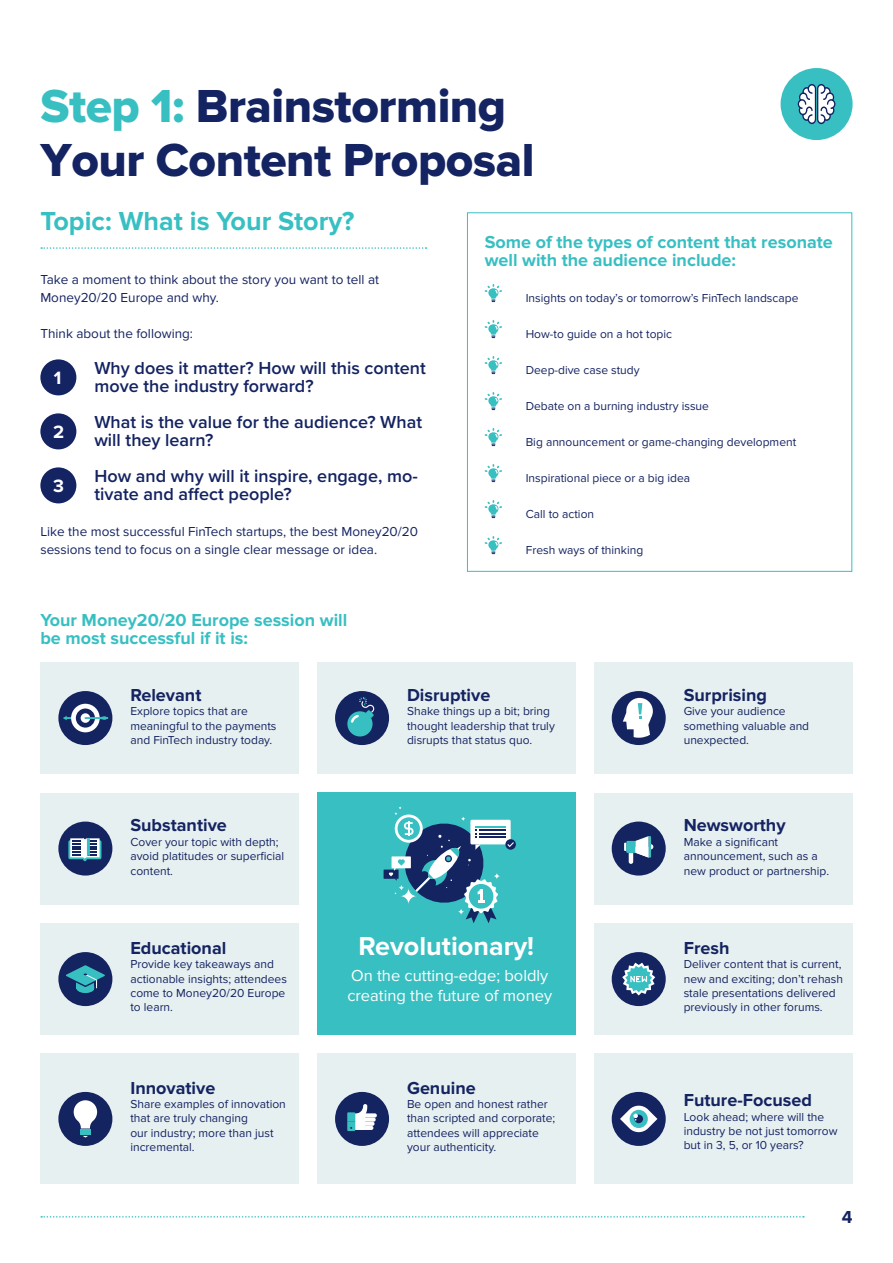
<style>
.page{position:relative;width:893px;height:1263px;background:#fff}
.page>*{position:absolute;margin:0;border:0;box-sizing:border-box;transform-origin:0 0}
.t1{font:48px/54px "Proxima Nova Extrabld";letter-spacing:-.01em;color:#142361}
.t2{font:700 27px "Proxima Nova";color:#38bfc2}
.t3{font:700 27px "Proxima Nova";color:#fff}
.t4{font:700 18.45px "Proxima Nova";color:#fff}
.t5{font:600 18px/18px "Proxima Nova";color:#142361}
.t6{font:700 18px/18px "Proxima Nova";color:#38bfc2}
.t7{font:700 18px "Proxima Nova";color:#142361}
.t8{font:700 18px "Proxima Nova";color:#142461}
.t9{font:16.5px/19.8px "Proxima Nova";color:#fff}
.t10{font:13.5px/18px "Proxima Nova";color:#142361}
.t11{font:12px/14.4px "Proxima Nova";color:#142361}
.s1{color:#38bfc2}
</style>
<div class="page">
<div style="left:467px;top:212px;width:385px;height:360px;border:1px solid #38bfc2"></div>
<div style="left:317px;top:662px;width:259px;height:112px;background:#e7f0f1"></div>
<div style="left:40px;top:662px;width:259px;height:112px;background:#e7f0f1"></div>
<div style="left:40px;top:793px;width:259px;height:111px;background:#e7f0f1"></div>
<div style="left:40px;top:923px;width:259px;height:112px;background:#e7f0f1"></div>
<div style="left:40px;top:1054px;width:259px;height:130px;background:#e7f0f1"></div>
<div style="left:317px;top:1054px;width:259px;height:130px;background:#e7f0f1"></div>
<div style="left:594px;top:662px;width:258px;height:112px;background:#e7f0f1"></div>
<div style="left:594px;top:793px;width:258px;height:111px;background:#e7f0f1"></div>
<div style="left:594px;top:923px;width:258px;height:112px;background:#e7f0f1"></div>
<div style="left:594px;top:1054px;width:258px;height:130px;background:#e7f0f1"></div>
<svg style="left:485px;top:284px;width:17px;height:18px"></svg>
<svg style="left:485px;top:428px;width:17px;height:18px"></svg>
<svg style="left:485px;top:320px;width:17px;height:18px"></svg>
<svg style="left:485px;top:464px;width:17px;height:18px"></svg>
<svg style="left:485px;top:356px;width:17px;height:18px"></svg>
<svg style="left:485px;top:500px;width:17px;height:18px"></svg>
<svg style="left:485px;top:392px;width:17px;height:18px"></svg>
<svg style="left:485px;top:536px;width:17px;height:18px"></svg>
<div style="left:317px;top:793px;width:259px;height:242px;background:#38bfc2"></div>
<svg style="left:41px;top:247px;width:386px;height:2px"></svg>
<div style="left:40px;top:359px;width:36px;height:36px;background:#142361;border-radius:50%"></div>
<div style="left:40px;top:413px;width:36px;height:36px;background:#142361;border-radius:50%"></div>
<div style="left:40px;top:467px;width:36px;height:36px;background:#142361;border-radius:50%"></div>
<div style="left:58px;top:691px;width:54px;height:54px;background:#142461;border-radius:50%"></div>
<div style="left:71px;top:704px;width:29px;height:28px;background:#fff;border-radius:50%"></div>
<svg style="left:76px;top:708px;width:19px;height:20px"></svg>
<div style="left:81px;top:713px;width:9px;height:10px;background:#fff;border-radius:50%"></div>
<svg style="left:63px;top:716px;width:45px;height:4px"></svg>
<div style="left:58px;top:821px;width:54px;height:54px;background:#142461;border-radius:50%"></div>
<svg style="left:68px;top:838px;width:33px;height:23px"></svg>
<div style="left:58px;top:952px;width:54px;height:54px;background:#142461;border-radius:50%"></div>
<svg style="left:66px;top:965px;width:39px;height:28px"></svg>
<div style="left:58px;top:1092px;width:54px;height:54px;background:#142461;border-radius:50%"></div>
<svg style="left:74px;top:1100px;width:23px;height:37px"></svg>
<div style="left:335px;top:691px;width:54px;height:54px;background:#142461;border-radius:50%"></div>
<div style="left:347px;top:711px;width:26px;height:25px;background:#38bfc2;border-radius:50%"></div>
<svg style="left:351px;top:697px;width:24px;height:26px"></svg>
<div style="left:335px;top:1092px;width:54px;height:54px;background:#142461;border-radius:50%"></div>
<svg style="left:347px;top:1104px;width:30px;height:27px"></svg>
<svg style="left:612px;top:691px;width:54px;height:54px"></svg>
<div style="left:612px;top:821px;width:54px;height:54px;background:#142461;border-radius:50%"></div>
<svg style="left:624px;top:836px;width:29px;height:28px"></svg>
<div style="left:612px;top:952px;width:54px;height:54px;background:#142461;border-radius:50%"></div>
<svg style="left:622px;top:963px;width:33px;height:32px"></svg>
<div style="left:612px;top:1092px;width:54px;height:54px;background:#142461;border-radius:50%"></div>
<svg style="left:620px;top:1106px;width:37px;height:26px"></svg>
<svg style="left:505px;top:839px;width:11px;height:11px"></svg>
<svg style="left:384px;top:806px;width:130px;height:117px"></svg>
<div style="left:781px;top:68px;width:72px;height:72px;background:#38bfc2;border-radius:50%"></div>
<svg style="left:798px;top:84px;width:37px;height:40px"></svg>
<svg style="left:41px;top:1216px;width:763px;height:1px"></svg>
<h1 class="t1" style="left:40px;top:80px;width:496px"><span class="s1">Step 1:</span> Brainstorming<br>Your Content Proposal</h1>
<h2 class="t2" style="left:40px;top:205px;width:316px">Topic: What is Your Story?</h2>
<h3 class="t6" style="left:485px;top:233px;width:350px">Some of the types of content that resonate well with the audience include:</h3>
<p class="t10" style="left:40px;top:271px;width:340px">Take a moment to think about the story you want to tell at<br>Money20/20 Europe and why.</p>
<p class="t10" style="left:40px;top:325px;width:154px">Think about the following:</p>
<h3 class="t5" style="left:94px;top:359px;width:333px">Why does it matter? How will this content move the industry forward?</h3>
<h3 class="t5" style="left:94px;top:413px;width:329px">What is the value for the audience? What will they learn?</h3>
<h3 class="t5" style="left:94px;top:467px;width:325px">How and why will it inspire, engage, mo&shy;tivate and affect people?</h3>
<p class="t10" style="left:40px;top:523px;width:379px">Like the most successful FinTech startups, the best Money20/20 sessions tend to focus on a single clear message or idea.</p>
<h3 class="t4" style="left:54px;top:367px;width:9px">1</h3>
<h3 class="t4" style="left:53px;top:421px;width:13px">2</h3>
<h3 class="t4" style="left:53px;top:475px;width:12px">3</h3>
<h3 class="t6" style="left:40px;top:611px;width:308px">Your Money20/20 Europe session will be most successful if it is:</h3>
<p class="t11" style="left:526px;top:291px;width:274px">Insights on today’s or tomorrow’s FinTech landscape</p>
<p class="t11" style="left:526px;top:327px;width:148px">How-to guide on a hot topic</p>
<p class="t11" style="left:526px;top:363px;width:115px">Deep-dive case study</p>
<p class="t11" style="left:526px;top:399px;width:185px">Debate on a burning industry issue</p>
<p class="t11" style="left:526px;top:435px;width:272px">Big announcement or game-changing development</p>
<p class="t11" style="left:526px;top:471px;width:166px">Inspirational piece or a big idea</p>
<p class="t11" style="left:526px;top:507px;width:70px">Call to action</p>
<p class="t11" style="left:526px;top:543px;width:119px">Fresh ways of thinking</p>
<h3 class="t7" style="left:130px;top:684px;width:73px">Relevant</h3>
<p class="t11" style="left:130px;top:704px;width:148px">Explore topics that are meaningful to the payments and FinTech industry today.</p>
<h3 class="t7" style="left:130px;top:815px;width:98px">Substantive</h3>
<p class="t11" style="left:130px;top:835px;width:155px">Cover your topic with depth; avoid platitudes or superficial content.</p>
<h3 class="t7" style="left:130px;top:937px;width:97px">Educational</h3>
<p class="t11" style="left:130px;top:957px;width:158px">Provide key takeaways and actionable insights; attendees come to Money20/20 Europe to learn.</p>
<h3 class="t7" style="left:130px;top:1077px;width:86px">Innovative</h3>
<p class="t11" style="left:130px;top:1097px;width:157px">Share examples of innovation that are truly changing<br>our industry; more than just incremental.</p>
<h3 class="t7" style="left:407px;top:684px;width:85px">Disruptive</h3>
<p class="t11" style="left:407px;top:704px;width:149px">Shake things up a bit; bring thought leadership that truly disrupts that status quo.</p>
<h2 class="t3" style="left:359px;top:930px;width:177px">Revolutionary!</h2>
<h3 class="t9" style="left:347px;top:966px;width:206px">On the cutting-edge; boldly creating the future of money</h3>
<h3 class="t7" style="left:407px;top:1077px;width:70px">Genuine</h3>
<p class="t11" style="left:407px;top:1097px;width:150px">Be open and honest rather than scripted and corporate; attendees will appreciate your authenticity.</p>
<h3 class="t7" style="left:684px;top:684px;width:85px">Surprising</h3>
<p class="t11" style="left:684px;top:704px;width:127px">Give your audience something valuable and unexpected.</p>
<h3 class="t7" style="left:684px;top:815px;width:103px">Newsworthy</h3>
<p class="t11" style="left:684px;top:835px;width:147px">Make a significant announcement, such as a new product or partnership.</p>
<h3 class="t7" style="left:684px;top:937px;width:47px">Fresh</h3>
<p class="t11" style="left:684px;top:957px;width:161px">Deliver content that is current, new and exciting; don’t rehash stale presentations delivered previously in other forums.</p>
<h3 class="t7" style="left:684px;top:1090px;width:130px">Future-Focused</h3>
<p class="t11" style="left:684px;top:1109px;width:155px">Look ahead; where will the industry be not just tomorrow but in 3, 5, or 10 years?</p>
<h3 class="t8" style="left:842px;top:1207px;width:12px">4</h3>
</div>
